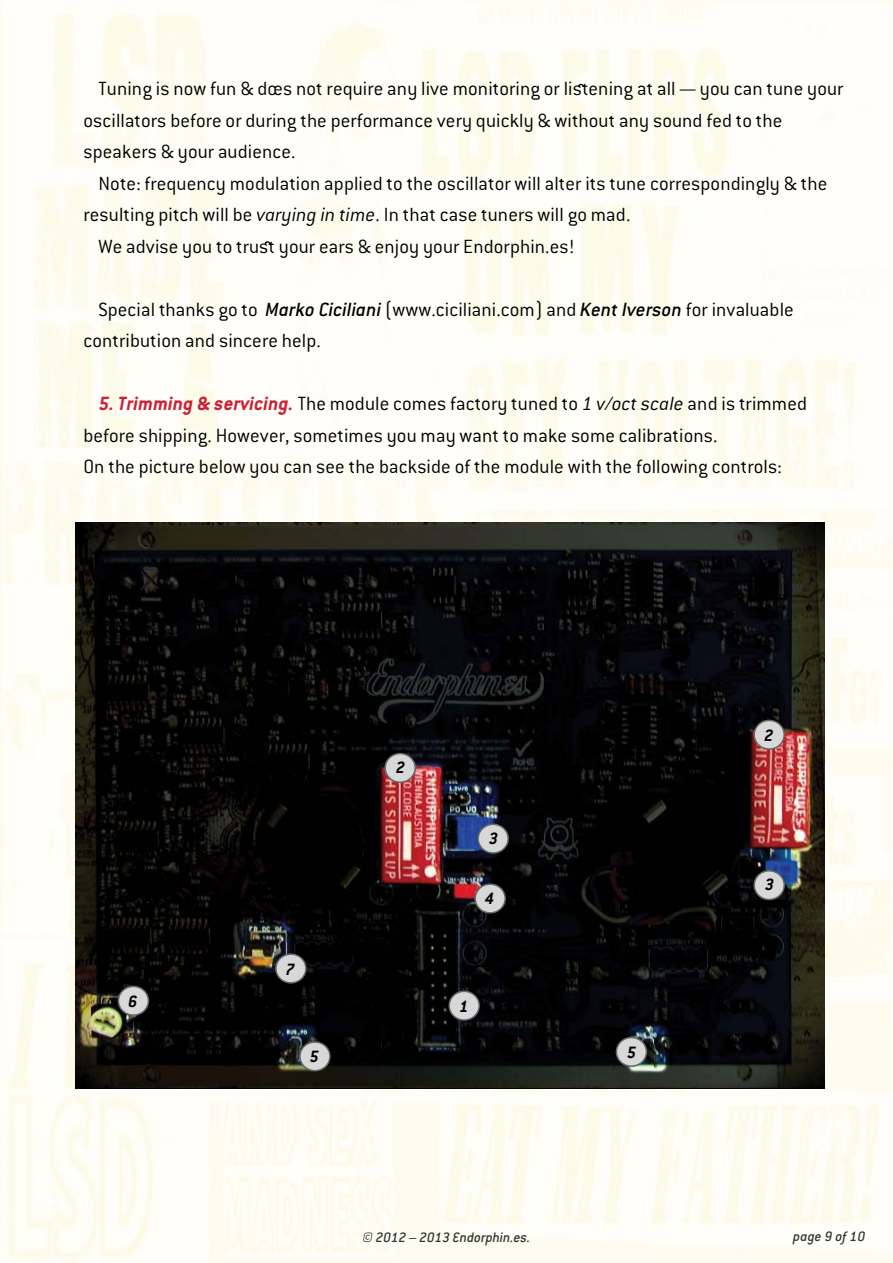
<style>
.page{position:relative;width:893px;height:1263px;background:#fff}
.page>*{position:absolute;margin:0;border:0;box-sizing:border-box;transform-origin:0 0}
.t1{font:300 21px/31.5px "Conduit ITC";letter-spacing:.005em;color:#000}
.t2{font:italic 700 18px "Conduit ITC";color:#000}
.t3{font:italic 500 15px "Conduit ITC";color:#333}
.s1{font-style:italic}
.s2{font-weight:500;font-style:italic}
.s3{font-weight:700;font-style:italic;color:#cc2036}
</style>
<div class="page">
<img style="left:0;top:0;width:893px;height:1262px">
<img style="left:75px;top:523px;width:749px;height:565px">
<svg style="left:578px;top:84px;width:6px;height:3px"></svg>
<svg style="left:265px;top:241px;width:5px;height:3px"></svg>
<div style="left:449px;top:991px;width:30px;height:29px;background:#d8d8d8;border-radius:50%"></div>
<div style="left:448px;top:990px;width:32px;height:31px;border:2px solid #666766;border-radius:50%"></div>
<div style="left:385px;top:753px;width:30px;height:29px;background:#d8d8d8;border-radius:50%"></div>
<div style="left:384px;top:753px;width:32px;height:30px;border:2px solid #666766;border-radius:50%"></div>
<div style="left:478px;top:824px;width:30px;height:29px;background:#d8d8d8;border-radius:50%"></div>
<div style="left:477px;top:823px;width:32px;height:31px;border:2px solid #666766;border-radius:50%"></div>
<div style="left:754px;top:871px;width:30px;height:28px;background:#d8d8d8;border-radius:50%"></div>
<div style="left:753px;top:870px;width:32px;height:30px;border:2px solid #666766;border-radius:50%"></div>
<div style="left:300px;top:1042px;width:30px;height:29px;background:#d8d8d8;border-radius:50%"></div>
<div style="left:299px;top:1041px;width:32px;height:30px;border:2px solid #666766;border-radius:50%"></div>
<div style="left:118px;top:986px;width:30px;height:29px;background:#d8d8d8;border-radius:50%"></div>
<div style="left:118px;top:986px;width:31px;height:30px;border:2px solid #666766;border-radius:50%"></div>
<div style="left:276px;top:954px;width:30px;height:29px;background:#d8d8d8;border-radius:50%"></div>
<div style="left:275px;top:953px;width:32px;height:30px;border:2px solid #666766;border-radius:50%"></div>
<div style="left:616px;top:1037px;width:30px;height:29px;background:#d8d8d8;border-radius:50%"></div>
<div style="left:616px;top:1037px;width:31px;height:30px;border:2px solid #666766;border-radius:50%"></div>
<div style="left:475px;top:884px;width:30px;height:29px;background:#d8d8d8;border-radius:50%"></div>
<div style="left:474px;top:883px;width:32px;height:30px;border:2px solid #666766;border-radius:50%"></div>
<div style="left:754px;top:720px;width:30px;height:29px;background:#d8d8d8;border-radius:50%"></div>
<div style="left:753px;top:720px;width:32px;height:30px;border:2px solid #666766;border-radius:50%"></div>
<p class="t1" style="left:83px;top:73px;width:761px;text-indent:15px">Tuning is now fun &amp; dœs not require any live monitoring or listening at all — you can tune your oscillators before or during the performance very quickly &amp; without any sound fed to the speakers &amp; your audience.</p>
<p class="t1" style="left:99px;top:167px;width:730px">Note: frequency modulation applied to the oscillator will alter its tune correspondingly &amp; the</p>
<p class="t1" style="left:83px;top:199px;width:548px">resulting pitch will be <span class="s1">varying in time</span>. In that case tuners will go mad.</p>
<p class="t1" style="left:99px;top:230px;width:477px">We advise you to trust your ears &amp; enjoy your Endorphin.es!</p>
<p class="t1" style="left:83px;top:293px;width:712px;text-indent:15px">Special thanks go to <span class="s2">Marko Ciciliani</span> (www.ciciliani.com) and <span class="s2">Kent Iverson</span> for invaluable contribution and sincere help.</p>
<p class="t1" style="left:83px;top:388px;width:725px;text-indent:15px"><span class="s3">5. Trimming &amp; servicing.</span> The module comes factory tuned to <span class="s1">1 v/oct scale</span> and is trimmed before shipping. However, sometimes you may want to make some calibrations.<br>On the picture below you can see the backside of the module with the following controls:</p>
<p class="t2" style="left:128px;top:991px;width:11px">6</p>
<p class="t2" style="left:286px;top:959px;width:11px">7</p>
<p class="t2" style="left:310px;top:1045px;width:11px">5</p>
<p class="t2" style="left:396px;top:757px;width:11px">2</p>
<p class="t2" style="left:489px;top:827px;width:11px">3</p>
<p class="t2" style="left:485px;top:887px;width:11px">4</p>
<p class="t2" style="left:460px;top:996px;width:11px">1</p>
<p class="t2" style="left:627px;top:1042px;width:11px">5</p>
<p class="t2" style="left:765px;top:725px;width:11px">2</p>
<p class="t2" style="left:765px;top:874px;width:11px">3</p>
<p class="t3" style="left:362px;top:1228px;width:169px">© 2012 – 2013 Endorphin.es.</p>
<p class="t3" style="left:793px;top:1227px;width:74px">page 9 of 10</p>
</div>
